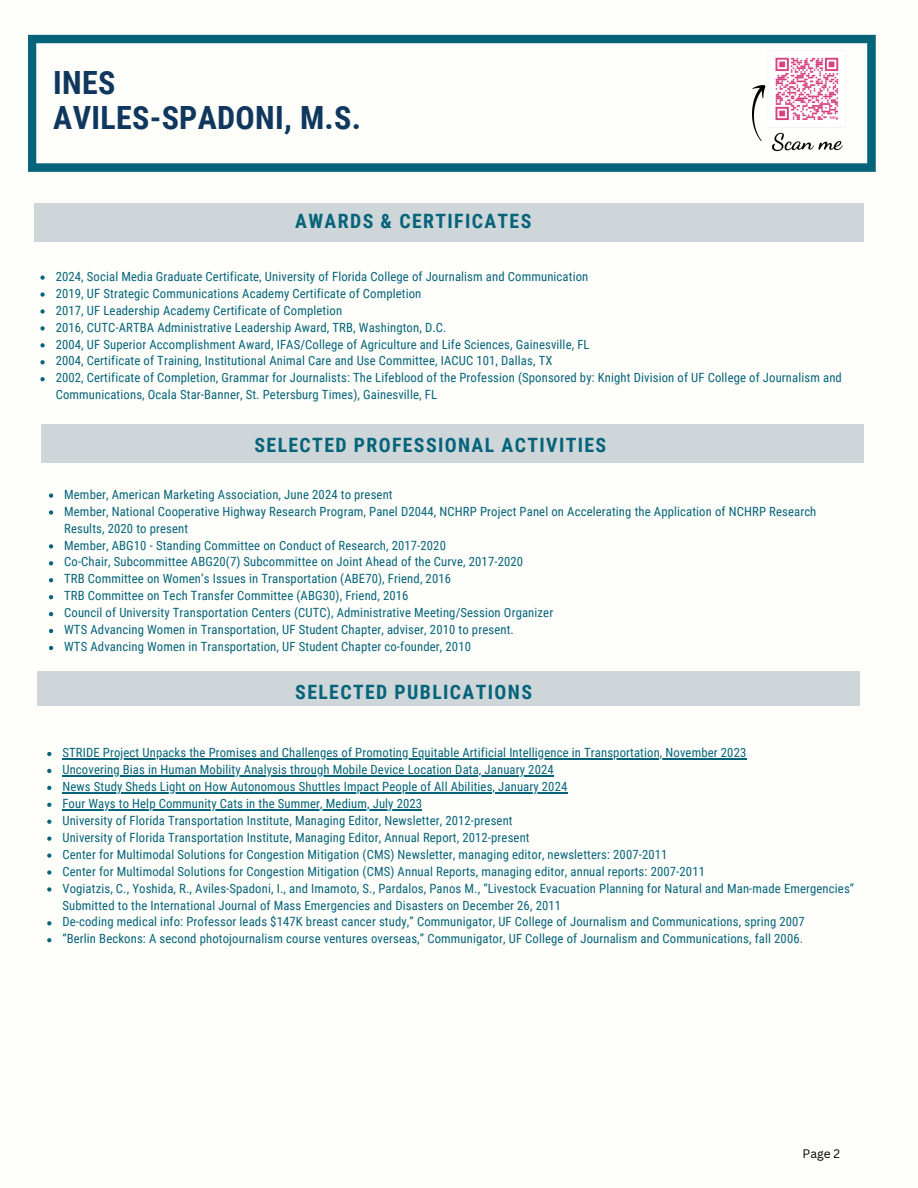
<style>
.page{position:relative;width:918px;height:1188px;background:#fefefa}
.page>*{position:absolute;margin:0;border:0;box-sizing:border-box;transform-origin:0 0}
.t1{font:700 31.95px/34.8px "Roboto Condensed";letter-spacing:.01em;color:#10375d}
.t2{font:700 19.8px "Roboto Condensed";letter-spacing:.07em;color:#05647a}
.t3{font:12.75px/17px "Roboto Condensed";letter-spacing:.01em;color:#05647a}
.t4{font:12px "Canva Sans";color:#000}
</style>
<div class="page">
<div style="left:41px;top:425px;width:822px;height:38px;background:#ced6da"></div>
<svg style="left:28px;top:35px;width:848px;height:137px"></svg>
<div style="left:38px;top:671px;width:822px;height:35px;background:#ced6da"></div>
<div style="left:34px;top:204px;width:829px;height:38px;background:#ced6da"></div>
<img style="left:752px;top:51px;width:97px;height:107px">
<svg style="left:40px;top:276px;width:5px;height:4px"></svg>
<svg style="left:40px;top:292px;width:5px;height:5px"></svg>
<svg style="left:40px;top:309px;width:5px;height:5px"></svg>
<svg style="left:40px;top:326px;width:5px;height:5px"></svg>
<svg style="left:40px;top:343px;width:5px;height:4px"></svg>
<svg style="left:40px;top:360px;width:5px;height:4px"></svg>
<svg style="left:40px;top:377px;width:5px;height:4px"></svg>
<svg style="left:49px;top:493px;width:4px;height:5px"></svg>
<svg style="left:49px;top:510px;width:4px;height:5px"></svg>
<svg style="left:49px;top:544px;width:4px;height:4px"></svg>
<svg style="left:49px;top:561px;width:4px;height:4px"></svg>
<svg style="left:49px;top:578px;width:4px;height:4px"></svg>
<svg style="left:49px;top:595px;width:4px;height:4px"></svg>
<svg style="left:49px;top:612px;width:4px;height:4px"></svg>
<svg style="left:49px;top:629px;width:4px;height:4px"></svg>
<svg style="left:49px;top:646px;width:4px;height:4px"></svg>
<svg style="left:47px;top:752px;width:4px;height:4px"></svg>
<hr style="left:62px;top:758px;width:684px;height:1px;background:#05647a">
<svg style="left:47px;top:769px;width:4px;height:4px"></svg>
<hr style="left:62px;top:775px;width:492px;height:1px;background:#05647a">
<svg style="left:47px;top:786px;width:4px;height:4px"></svg>
<hr style="left:62px;top:792px;width:506px;height:1px;background:#05647a">
<svg style="left:47px;top:803px;width:4px;height:4px"></svg>
<hr style="left:62px;top:809px;width:360px;height:1px;background:#05647a">
<svg style="left:47px;top:820px;width:4px;height:4px"></svg>
<svg style="left:47px;top:837px;width:4px;height:4px"></svg>
<svg style="left:47px;top:853px;width:4px;height:5px"></svg>
<svg style="left:47px;top:870px;width:4px;height:5px"></svg>
<svg style="left:47px;top:887px;width:4px;height:5px"></svg>
<svg style="left:47px;top:921px;width:4px;height:4px"></svg>
<svg style="left:47px;top:938px;width:4px;height:4px"></svg>
<h2 class="t1" style="left:53px;top:66px;width:309px">INES<br>AVILES-SPADONI, M.S.</h2>
<p class="t2" style="left:295px;top:210px;width:238px">AWARDS &amp; CERTIFICATES</p>
<p class="t3" style="left:56px;top:268px;width:534px">2024, Social Media Graduate Certificate, University of Florida College of Journalism and Communication</p>
<p class="t3" style="left:56px;top:285px;width:367px">2019, UF Strategic Communications Academy Certificate of Completion</p>
<p class="t3" style="left:56px;top:302px;width:288px">2017, UF Leadership Academy Certificate of Completion</p>
<p class="t3" style="left:56px;top:319px;width:392px">2016, CUTC-ARTBA Administrative Leadership Award, TRB, Washington, D.C.</p>
<p class="t3" style="left:56px;top:336px;width:536px">2004, UF Superior Accomplishment Award, IFAS/College of Agriculture and Life Sciences, Gainesville, FL</p>
<h2 class="t3" style="left:56px;top:353px;width:498px">2004, Certificate of Training, Institutional Animal Care and Use Committee, IACUC 101, Dallas, TX</h2>
<p class="t3" style="left:56px;top:370px;width:788px">2002, Certificate of Completion, Grammar for Journalists: The Lifeblood of the Profession (Sponsored by: Knight Division of UF College of Journalism and<br>Communications, Ocala Star-Banner, St. Petersburg Times), Gainesville, FL</p>
<p class="t2" style="left:255px;top:434px;width:353px">SELECTED PROFESSIONAL ACTIVITIES</p>
<p class="t3" style="left:64px;top:486px;width:330px">Member, American Marketing Association, June 2024 to present</p>
<p class="t3" style="left:64px;top:503px;width:754px">Member, National Cooperative Highway Research Program, Panel D2044, NCHRP Project Panel on Accelerating the Application of NCHRP Research<br>Results, 2020 to present</p>
<p class="t3" style="left:64px;top:537px;width:383px">Member, ABG10 - Standing Committee on Conduct of Research, 2017-2020</p>
<p class="t3" style="left:64px;top:554px;width:460px">Co-Chair, Subcommittee ABG20(7) Subcommittee on Joint Ahead of the Curve, 2017-2020</p>
<p class="t3" style="left:64px;top:571px;width:388px">TRB Committee on Women’s Issues in Transportation (ABE70), Friend, 2016</p>
<p class="t3" style="left:64px;top:588px;width:346px">TRB Committee on Tech Transfer Committee (ABG30), Friend, 2016</p>
<p class="t3" style="left:64px;top:604px;width:491px">Council of University Transportation Centers (CUTC), Administrative Meeting/Session Organizer</p>
<h2 class="t3" style="left:64px;top:621px;width:451px">WTS Advancing Women in Transportation, UF Student Chapter, adviser, 2010 to present.</h2>
<p class="t3" style="left:64px;top:638px;width:408px">WTS Advancing Women in Transportation, UF Student Chapter co-founder, 2010</p>
<p class="t2" style="left:295px;top:680px;width:238px">SELECTED PUBLICATIONS</p>
<p class="t3" style="left:62px;top:744px;width:685px">STRIDE Project Unpacks the Promises and Challenges of Promoting Equitable Artificial Intelligence in Transportation, November 2023</p>
<p class="t3" style="left:62px;top:761px;width:493px">Uncovering Bias in Human Mobility Analysis through Mobile Device Location Data, January 2024</p>
<p class="t3" style="left:62px;top:778px;width:506px">News Study Sheds Light on How Autonomous Shuttles Impact People of All Abilities, January 2024</p>
<p class="t3" style="left:62px;top:795px;width:361px">Four Ways to Help Community Cats in the Summer, Medium, July 2023</p>
<p class="t3" style="left:62px;top:812px;width:452px">University of Florida Transportation Institute, Managing Editor, Newsletter, 2012-present</p>
<p class="t3" style="left:62px;top:829px;width:469px">University of Florida Transportation Institute, Managing Editor, Annual Report, 2012-present</p>
<p class="t3" style="left:62px;top:846px;width:607px">Center for Multimodal Solutions for Congestion Mitigation (CMS) Newsletter, managing editor, newsletters: 2007-2011</p>
<p class="t3" style="left:62px;top:863px;width:644px">Center for Multimodal Solutions for Congestion Mitigation (CMS) Annual Reports, managing editor, annual reports: 2007-2011</p>
<p class="t3" style="left:62px;top:880px;width:793px">Vogiatzis, C., Yoshida, R., Aviles-Spadoni, I., and Imamoto, S., Pardalos, Panos M., “Livestock Evacuation Planning for Natural and Man-made Emergencies”<br>Submitted to the International Journal of Mass Emergencies and Disasters on December 26, 2011</p>
<p class="t3" style="left:62px;top:914px;width:744px">De-coding medical info: Professor leads $147K breast cancer study,” Communigator, UF College of Journalism and Communications, spring 2007</p>
<p class="t3" style="left:62px;top:931px;width:742px">“Berlin Beckons: A second photojournalism course ventures overseas,” Communigator, UF College of Journalism and Communications, fall 2006.</p>
<p class="t4" style="left:803px;top:1145px;width:39px">Page 2</p>
</div>
